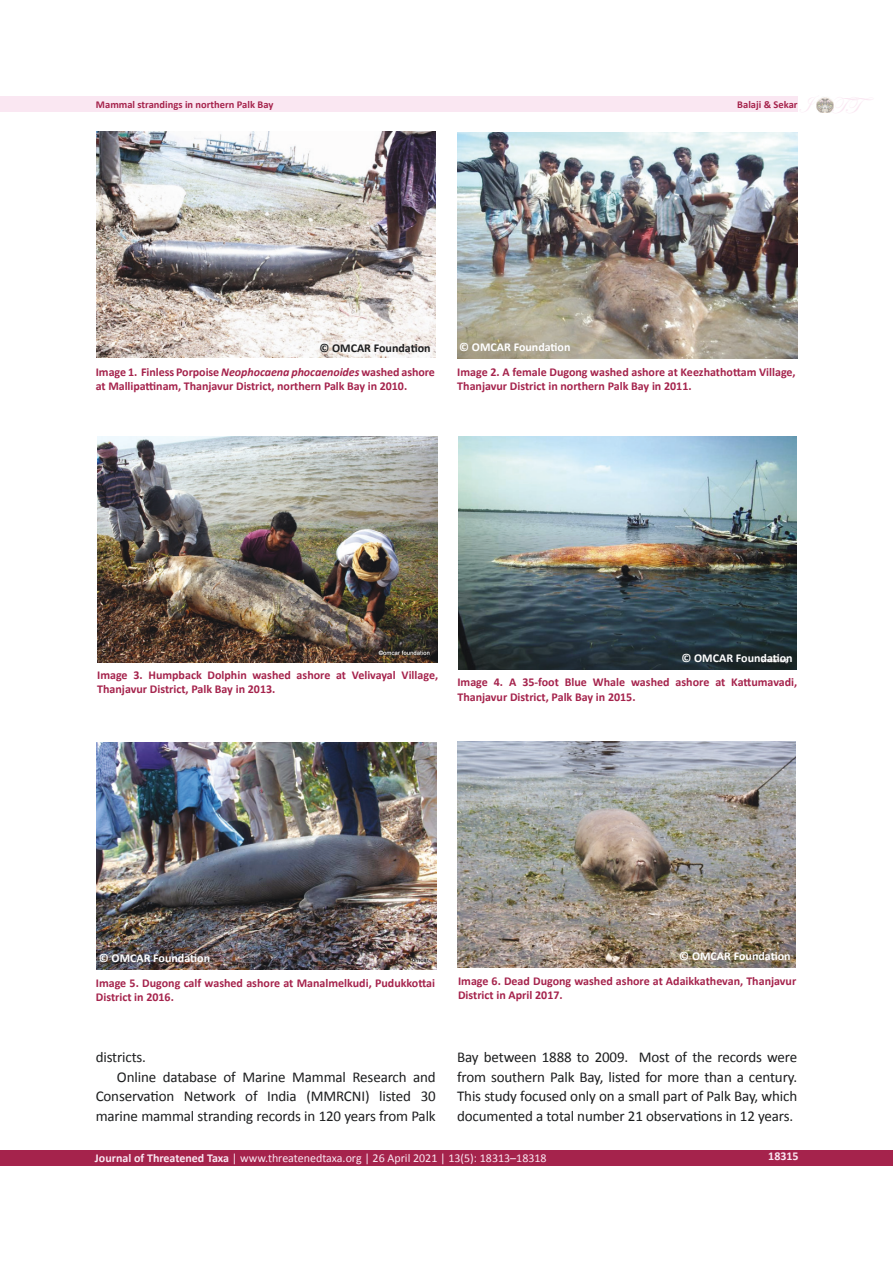
<style>
.page{position:relative;width:893px;height:1263px;background:#fff}
.page>*{position:absolute;margin:0;border:0;box-sizing:border-box;transform-origin:0 0}
.t1{font:15px/19.5px "Calibri";letter-spacing:-.01em;color:#1d1e1f;text-align:right}
.t2{font:15px "Calibri 2";letter-spacing:-.01em;color:#1d1e1f}
.t3{font:700 12px/14.4px "Calibri";color:#a5234c}
.t4{font:12px "Calibri 2";color:#fae7f2}
.t5{font:700 12px "Calibri";color:#fff}
.t6{font:700 12px "Calibri";color:#1d1e1f}
.t7{font:700 12px "Calibri";color:#fae7f2}
.t8{font:10.5px "Calibri Bold 2";color:#a5234c}
.s1{font-style:italic}
.s2{font-family:"Calibri Bold 2"}
</style>
<div class="page">
<div style="left:0;top:97px;width:798px;height:15px;background:#fae7f2"></div>
<div style="left:0;top:1150px;width:893px;height:16px;background:#a5234c"></div>
<img style="left:816px;top:97px;width:17px;height:16px">
<img style="left:96px;top:132px;width:340px;height:226px">
<img style="left:457px;top:132px;width:341px;height:226px">
<img style="left:98px;top:437px;width:339px;height:226px">
<img style="left:458px;top:437px;width:339px;height:232px">
<img style="left:96px;top:742px;width:341px;height:227px">
<img style="left:457px;top:741px;width:339px;height:226px">
<p class="t8" style="left:96px;top:97px;width:179px">Mammal strandings in northern Palk Bay</p>
<p class="t8" style="left:737px;top:97px;width:62px">Balaji &amp; Sekar</p>
<p class="t6" style="left:319px;top:340px;width:113px">© OMCAR Foundation</p>
<p class="t5" style="left:459px;top:340px;width:113px">© OMCAR Foundation</p>
<p class="t3" style="left:96px;top:365px;width:341px">Image 1. Finless Porpoise <span class="s1">Neophocaena phocaenoides</span> washed ashore at Mallipattinam, Thanjavur District, northern Palk Bay in 2010.</p>
<p class="t3" style="left:457px;top:364px;width:340px">Image 2. A female Dugong washed ashore at Keezhathottam Village,<br>Thanjavur District in northern Palk Bay in 2011.</p>
<p class="t5" style="left:681px;top:650px;width:113px">© OMCAR Foundation</p>
<p class="t3" style="left:97px;top:668px;width:342px">Image 3. Humpback Dolphin washed ashore at Velivayal Village,<br>Thanjavur District, Palk Bay in 2013.</p>
<p class="t3" style="left:457px;top:675px;width:341px">Image 4. A 35-foot Blue Whale washed ashore at Kattumavadi,<br>Thanjavur District, Palk Bay in 2015.</p>
<p class="t5" style="left:99px;top:951px;width:113px">© OMCAR Foundation</p>
<p class="t5" style="left:679px;top:948px;width:113px">© OMCAR Foundation</p>
<p class="t3" style="left:96px;top:975px;width:341px">Image 5. Dugong calf washed ashore at Manalmelkudi, Pudukkottai<br>District in 2016.</p>
<p class="t3" style="left:458px;top:973px;width:340px">Image 6. Dead Dugong washed ashore at Adaikkathevan, Thanjavur<br>District in April 2017.</p>
<p class="t2" style="left:96px;top:1048px;width:52px">districts.</p>
<p class="t1" style="left:96px;top:1067px;width:342px">Online database of Marine Mammal Research and<br>Conservation Network of India (MMRCNI) listed 30</p>
<p class="t2" style="left:96px;top:1106px;width:342px">marine mammal stranding records in 120 years from Palk</p>
<p class="t1" style="left:457px;top:1048px;width:342px;text-align:justify">Bay between 1888 to 2009. Most of the records were from southern Palk Bay, listed for more than a century.<br>This study focused only on a small part of Palk Bay, which documented a total number 21 observations in 12 years.</p>
<p class="t4" style="left:95px;top:1150px;width:453px"><span class="s2">Journal of Threatened Taxa</span> | www.threatenedtaxa.org | 26 April 2021 | 13(5): 18313–18318</p>
<p class="t7" style="left:768px;top:1149px;width:32px">18315</p>
</div>
